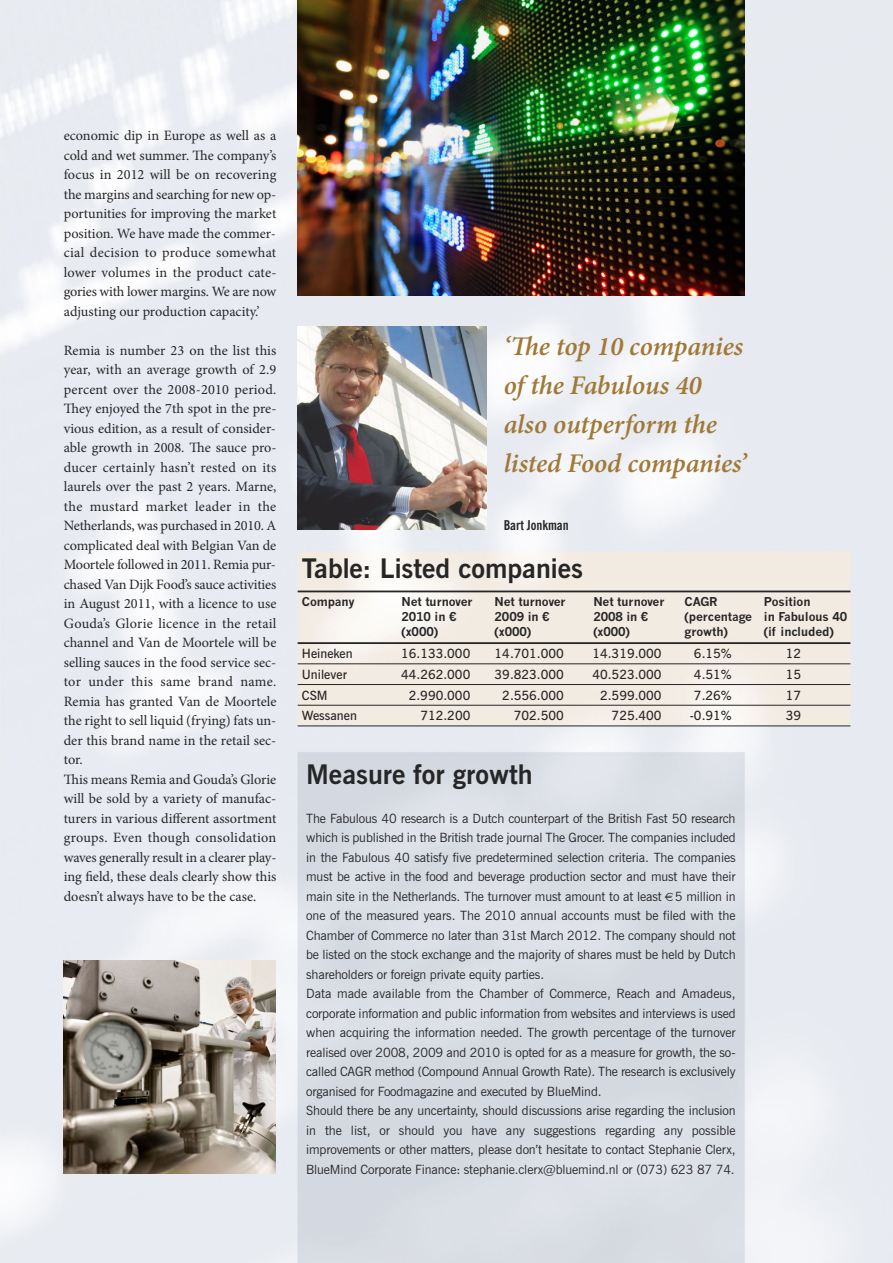
<style>
.page{position:relative;width:893px;height:1263px;background:#fff}
.page>*{position:absolute;margin:0;border:0;box-sizing:border-box;transform-origin:0 0}
.t1{font:italic 600 27px/39px "Minion Pro";color:#a07937}
.t2{font:700 27px "News Gothic BT";color:#272627}
.t3{font:14.25px/19.5px "Minion Pro";color:#272627;text-align:justify}
.t4{font:700 condensed 13.5px "News Gothic BT";color:#272627}
.t5{font:12.75px/19.5px "News Gothic BT";letter-spacing:-.01em;color:#272627}
.t6{font:600 12.75px "News Gothic BT";color:#272627}
.t7{font:700 12px "News Gothic";letter-spacing:-.01em;color:#272627}
</style>
<div class="page">
<img style="left:0;top:0;width:893px;height:1263px">
<img style="left:298px;top:0;width:446px;height:296px">
<img style="left:63px;top:961px;width:213px;height:212px">
<img style="left:298px;top:326px;width:189px;height:204px">
<hr style="left:298px;top:590px;width:552px;height:2px;background:#272627">
<hr style="left:298px;top:642px;width:552px;height:2px;background:#272627">
<hr style="left:298px;top:663px;width:552px;height:1px;background:#272627">
<hr style="left:298px;top:684px;width:552px;height:1px;background:#272627">
<hr style="left:298px;top:705px;width:552px;height:1px;background:#272627">
<hr style="left:298px;top:725px;width:552px;height:1px;background:#272627">
<svg style="left:665px;top:892px;width:8px;height:9px"></svg>
<p class="t3" style="left:64px;top:127px;width:214px">economic dip in Europe as well as a cold and wet summer. The company’s focus in 2012 will be on recovering the margins and searching for new op&shy;portunities for improving the market position. We have made the commer&shy;cial decision to produce somewhat lower volumes in the product cate&shy;gories with lower margins. We are now adjusting our production capacity.’</p>
<p class="t3" style="left:64px;top:342px;width:214px;text-align:left">Remia is number 23 on the list this year, with an average growth of 2.9 percent over the 2008-2010 period.<br>They enjoyed the 7th spot in the pre&shy;vious edition, as a result of consider&shy;able growth in 2008. The sauce pro&shy;ducer certainly hasn’t rested on its laurels over the past 2 years. Marne, the mustard market leader in the Netherlands, was purchased in 2010. A complicated deal with Belgian Van de Moortele followed in 2011. Remia pur&shy;chased Van Dijk Food’s sauce activities in August 2011, with a licence to use Gouda’s Glorie licence in the retail channel and Van de Moortele will be selling sauces in the food service sec&shy;tor under this same brand name.<br>Remia has granted Van de Moortele the right to sell liquid (frying) fats un&shy;der this brand name in the retail sec&shy;tor.<br>This means Remia and Gouda’s Glorie will be sold by a variety of manufac&shy;turers in various different assortment groups. Even though consolidation waves generally result in a clearer play&shy;ing field, these deals clearly show this doesn’t always have to be the case.</p>
<h1 class="t1" style="left:504px;top:328px;width:244px">‘The top 10 companies of the Fabulous 40 also outperform the listed Food companies’</h1>
<p class="t4" style="left:504px;top:520px;width:66px">Bart Jonkman</p>
<h1 class="t2" style="left:302px;top:559px;width:283px">Table: Listed companies</h1>
<p class="t7" style="left:302px;top:597px;width:54px">Company</p>
<p class="t7" style="left:401px;top:597px;width:73px">Net turnover</p>
<p class="t7" style="left:495px;top:597px;width:73px">Net turnover</p>
<p class="t7" style="left:593px;top:597px;width:73px">Net turnover</p>
<p class="t7" style="left:685px;top:597px;width:35px">CAGR</p>
<p class="t7" style="left:764px;top:597px;width:48px">Position</p>
<p class="t7" style="left:401px;top:612px;width:57px">2010 in €</p>
<p class="t7" style="left:495px;top:612px;width:57px">2009 in €</p>
<p class="t7" style="left:593px;top:612px;width:57px">2008 in €</p>
<p class="t7" style="left:685px;top:612px;width:164px">(percentage in Fabulous 40</p>
<p class="t7" style="left:401px;top:627px;width:38px">(x000)</p>
<p class="t7" style="left:495px;top:627px;width:38px">(x000)</p>
<p class="t7" style="left:593px;top:627px;width:38px">(x000)</p>
<p class="t7" style="left:685px;top:627px;width:45px">growth)</p>
<p class="t7" style="left:764px;top:627px;width:71px">(if included)</p>
<p class="t6" style="left:302px;top:649px;width:52px">Heineken</p>
<p class="t6" style="left:401px;top:649px;width:71px">16.133.000</p>
<p class="t6" style="left:495px;top:649px;width:71px">14.701.000</p>
<p class="t6" style="left:592px;top:649px;width:71px">14.319.000</p>
<p class="t6" style="left:694px;top:649px;width:39px">6.15%</p>
<p class="t6" style="left:786px;top:649px;width:17px">12</p>
<p class="t6" style="left:302px;top:670px;width:47px">Unilever</p>
<p class="t6" style="left:401px;top:670px;width:71px">44.262.000</p>
<p class="t6" style="left:495px;top:670px;width:71px">39.823.000</p>
<p class="t6" style="left:592px;top:670px;width:71px">40.523.000</p>
<p class="t6" style="left:694px;top:670px;width:39px">4.51%</p>
<p class="t6" style="left:786px;top:670px;width:17px">15</p>
<p class="t6" style="left:302px;top:690px;width:27px">CSM</p>
<p class="t6" style="left:409px;top:690px;width:63px">2.990.000</p>
<p class="t6" style="left:502px;top:690px;width:63px">2.556.000</p>
<p class="t6" style="left:600px;top:690px;width:63px">2.599.000</p>
<p class="t6" style="left:694px;top:690px;width:39px">7.26%</p>
<p class="t6" style="left:786px;top:690px;width:17px">17</p>
<p class="t6" style="left:302px;top:711px;width:57px">Wessanen</p>
<p class="t6" style="left:420px;top:711px;width:52px">712.200</p>
<p class="t6" style="left:514px;top:711px;width:52px">702.500</p>
<p class="t6" style="left:612px;top:711px;width:52px">725.400</p>
<p class="t6" style="left:690px;top:711px;width:44px">-0.91%</p>
<p class="t6" style="left:786px;top:711px;width:17px">39</p>
<h1 class="t2" style="left:306px;top:764px;width:228px">Measure for growth</h1>
<p class="t5" style="left:306px;top:809px;width:431px">The Fabulous 40 research is a Dutch counterpart of the British Fast 50 research which is published in the British trade journal The Grocer. The companies included in the Fabulous 40 satisfy five predetermined selection criteria. The companies must be active in the food and beverage production sector and must have their main site in the Netherlands. The turnover must amount to at least 5 million in one of the measured years. The 2010 annual accounts must be filed with the Chamber of Commerce no later than 31st March 2012. The company should not be listed on the stock exchange and the majority of shares must be held by Dutch shareholders or foreign private equity parties.<br>Data made available from the Chamber of Commerce, Reach and Amadeus, corporate information and public information from websites and interviews is used when acquiring the information needed. The growth percentage of the turnover realised over 2008, 2009 and 2010 is opted for as a measure for growth, the so&shy;called CAGR method (Compound Annual Growth Rate). The research is exclusively organised for Foodmagazine and executed by BlueMind.<br>Should there be any uncertainty, should discussions arise regarding the inclusion in the list, or should you have any suggestions regarding any possible improvements or other matters, please don’t hesitate to contact Stephanie Clerx, BlueMind Corporate Finance: stephanie.clerx@bluemind.nl or (073) 623 87 74.</p>
</div>
